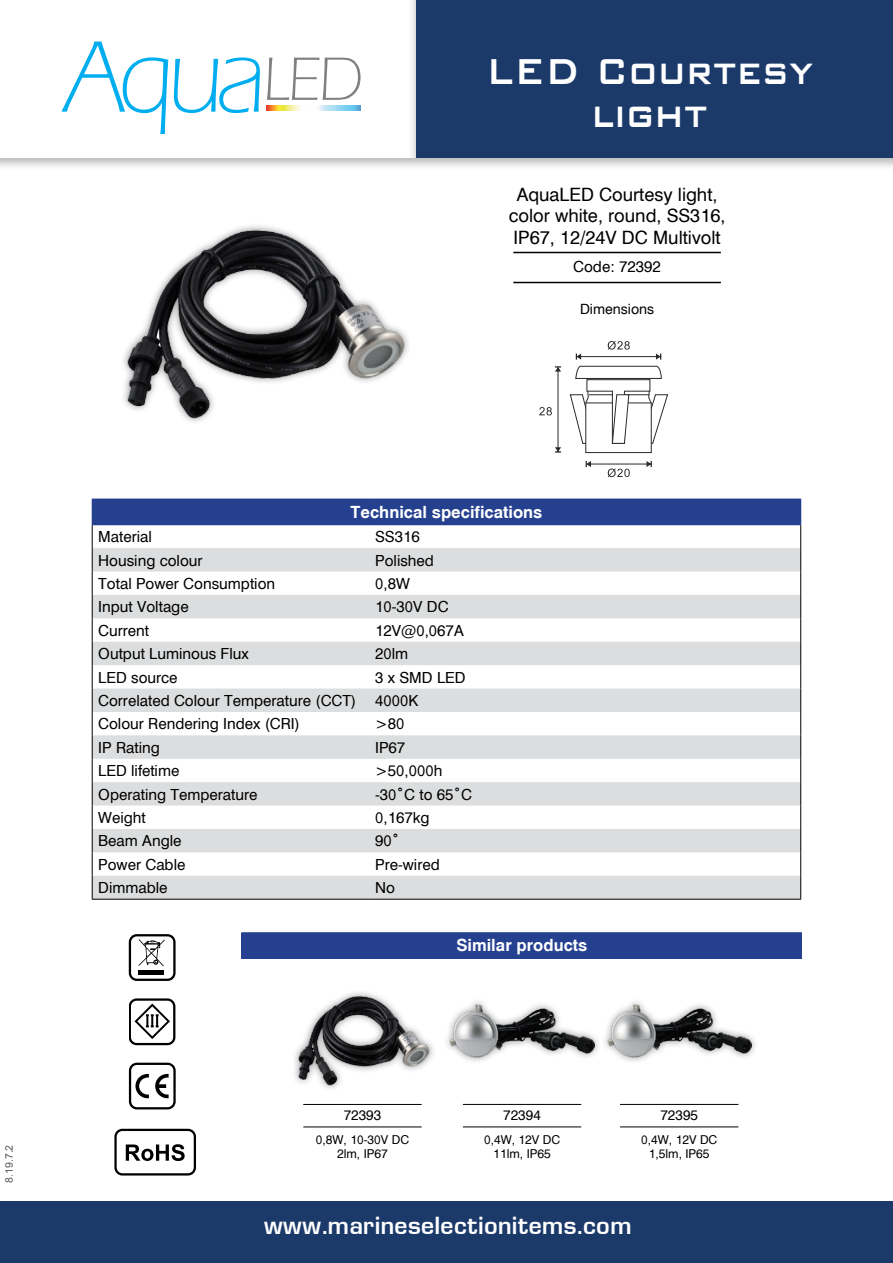
<style>
.page{position:relative;width:893px;height:1263px;background:#fff}
.page>*{position:absolute;margin:0;border:0;box-sizing:border-box;transform-origin:0 0}
.t1{font:48.15px/42.6px "AG Bank Gothic Cnd Bold";color:#fff;text-align:center}
.t2{font:27px "UB Europa Bold";color:#fff}
.t3{font:18px/21.6px "UB Helvetica Normal";color:#000;text-align:center}
.t4{font:16.5px "UB Helvetica Bold";color:#fff}
.t5{font:15px "UB Helvetica Normal";color:#000}
.t6{font:13.8px "UB Helvetica Normal";color:#000}
.t7{font:13.5px "UB Helvetica Normal";color:#000}
.t8{font:12px/14.4px "UB Helvetica Normal";color:#000;text-align:center}
.t9{font:10.5px "Arial";color:#58595b}
</style>
<div class="page">
<div style="left:92px;top:499px;width:709px;height:26px;background:#25408f"></div>
<svg style="left:93px;top:548px;width:707px;height:351px;fill:#dcddde"></svg>
<svg style="left:92px;top:525px;width:1px;height:374px"></svg>
<svg style="left:800px;top:525px;width:1px;height:374px"></svg>
<hr style="left:92px;top:899px;width:277px;height:1px;background:#000">
<hr style="left:369px;top:899px;width:432px;height:1px;background:#000">
<hr style="left:513px;top:282px;width:208px;height:1px;background:#000">
<hr style="left:513px;top:252px;width:208px;height:1px;background:#000">
<div style="left:242px;top:933px;width:560px;height:25px;background:#25408f"></div>
<hr style="left:241px;top:932px;width:561px;height:1px;background:#25408f">
<svg style="left:241px;top:933px;width:1px;height:25px"></svg>
<svg style="left:128px;top:934px;width:48px;height:47px"></svg>
<svg style="left:129px;top:998px;width:47px;height:48px"></svg>
<svg style="left:128px;top:1062px;width:48px;height:48px"></svg>
<svg style="left:126px;top:1144px;width:59px;height:17px"></svg>
<div style="left:114px;top:1129px;width:82px;height:46px;border:2px solid #000;border-radius:7px"></div>
<svg style="left:608px;top:341px;width:22px;height:9px"></svg>
<svg style="left:656px;top:353px;width:5px;height:7px"></svg>
<hr style="left:579px;top:356px;width:82px;height:1px;background:#2b2929">
<svg style="left:576px;top:353px;width:5px;height:7px"></svg>
<svg style="left:555px;top:366px;width:6px;height:6px"></svg>
<svg style="left:555px;top:447px;width:6px;height:6px"></svg>
<hr style="left:558px;top:370px;width:1px;height:83px;background:#2b2929">
<svg style="left:539px;top:407px;width:13px;height:8px"></svg>
<svg style="left:608px;top:468px;width:22px;height:9px"></svg>
<svg style="left:646px;top:461px;width:6px;height:6px"></svg>
<hr style="left:590px;top:464px;width:62px;height:1px;background:#2b2929">
<svg style="left:586px;top:461px;width:5px;height:6px"></svg>
<svg style="left:570px;top:366px;width:98px;height:87px"></svg>
<div style="left:0;top:0;width:426px;height:171px;background:#000;opacity:.3"></div>
<div style="left:0;top:0;width:417px;height:157px;background:#fff"></div>
<div style="left:0;top:1201px;width:893px;height:62px;background:#1b3a6a"></div>
<div style="left:408px;top:0;width:485px;height:171px;background:#000;opacity:.3"></div>
<div style="left:417px;top:0;width:476px;height:157px;background:#1b3a6a"></div>
<svg style="left:62px;top:42px;width:198px;height:92px"></svg>
<svg style="left:267px;top:58px;width:94px;height:42px"></svg>
<img style="left:267px;top:105px;width:93px;height:6px">
<img style="left:123px;top:225px;width:285px;height:197px">
<hr style="left:303px;top:1126px;width:119px;height:1px;background:#000">
<hr style="left:303px;top:1104px;width:119px;height:1px;background:#000">
<img style="left:294px;top:992px;width:140px;height:97px">
<hr style="left:463px;top:1126px;width:118px;height:1px;background:#000">
<hr style="left:463px;top:1104px;width:118px;height:1px;background:#000">
<div style="left:443px;top:997px;width:159px;height:68px;background:#000;opacity:.45"></div>
<img style="left:450px;top:997px;width:144px;height:68px">
<hr style="left:620px;top:1126px;width:118px;height:1px;background:#000">
<hr style="left:620px;top:1104px;width:118px;height:1px;background:#000">
<div style="left:600px;top:997px;width:159px;height:68px;background:#000;opacity:.45"></div>
<img style="left:607px;top:997px;width:144px;height:68px">
<h1 class="t1" style="left:486px;top:50px;width:328px">LED Courtesy light</h1>
<p class="t3" style="left:509px;top:184px;width:218px">AquaLED Courtesy light, color white, round, SS316,<br>IP67, 12/24V DC Multivolt</p>
<p class="t5" style="left:573px;top:258px;width:89px">Code: 72392</p>
<p class="t6" style="left:580px;top:301px;width:76px">Dimensions</p>
<p class="t4" style="left:351px;top:502px;width:193px">Technical specifications</p>
<p class="t5" style="left:98px;top:528px;width:55px">Material</p>
<p class="t5" style="left:375px;top:528px;width:46px">SS316</p>
<p class="t5" style="left:98px;top:552px;width:106px">Housing colour</p>
<p class="t5" style="left:375px;top:552px;width:60px">Polished</p>
<p class="t5" style="left:98px;top:575px;width:178px">Total Power Consumption</p>
<p class="t5" style="left:375px;top:575px;width:36px">0,8W</p>
<p class="t5" style="left:98px;top:598px;width:92px">Input Voltage</p>
<p class="t5" style="left:375px;top:598px;width:75px">10-30V DC</p>
<p class="t5" style="left:98px;top:622px;width:52px">Current</p>
<p class="t5" style="left:375px;top:622px;width:90px">12V@0,067A</p>
<p class="t5" style="left:98px;top:645px;width:152px">Output Luminous Flux</p>
<p class="t5" style="left:375px;top:645px;width:35px">20lm</p>
<p class="t5" style="left:98px;top:669px;width:81px">LED source</p>
<p class="t5" style="left:375px;top:669px;width:92px">3 x SMD LED</p>
<p class="t5" style="left:98px;top:692px;width:259px">Correlated Colour Temperature (CCT)</p>
<p class="t5" style="left:375px;top:692px;width:45px">4000K</p>
<p class="t5" style="left:98px;top:715px;width:203px">Colour Rendering Index (CRI)</p>
<p class="t5" style="left:375px;top:715px;width:31px">&gt;80</p>
<p class="t5" style="left:98px;top:739px;width:63px">IP Rating</p>
<p class="t5" style="left:375px;top:739px;width:32px">IP67</p>
<p class="t5" style="left:98px;top:762px;width:83px">LED lifetime</p>
<p class="t5" style="left:375px;top:762px;width:69px">&gt;50,000h</p>
<p class="t5" style="left:98px;top:786px;width:161px">Operating Temperature</p>
<p class="t5" style="left:375px;top:786px;width:98px">-30°C to 65°C</p>
<p class="t5" style="left:98px;top:809px;width:49px">Weight</p>
<p class="t5" style="left:375px;top:809px;width:56px">0,167kg</p>
<p class="t5" style="left:98px;top:832px;width:85px">Beam Angle</p>
<p class="t5" style="left:375px;top:832px;width:26px">90°</p>
<p class="t5" style="left:98px;top:856px;width:89px">Power Cable</p>
<p class="t5" style="left:375px;top:856px;width:66px">Pre-wired</p>
<p class="t5" style="left:98px;top:879px;width:71px">Dimmable</p>
<p class="t5" style="left:375px;top:879px;width:21px">No</p>
<p class="t4" style="left:456px;top:936px;width:132px">Similar products</p>
<p class="t7" style="left:344px;top:1108px;width:39px">72393</p>
<p class="t9" style="left:2px;top:1182px;width:39px;rotate:-90deg">8.19.7.2</p>
<p class="t8" style="left:316px;top:1133px;width:95px">0,8W, 10-30V DC<br>2lm, IP67</p>
<p class="t7" style="left:503px;top:1108px;width:39px">72394</p>
<p class="t8" style="left:484px;top:1133px;width:78px">0,4W, 12V DC<br>11lm, IP65</p>
<p class="t7" style="left:660px;top:1108px;width:39px">72395</p>
<p class="t8" style="left:641px;top:1133px;width:78px">0,4W, 12V DC<br>1,5lm, IP65</p>
<h2 class="t2" style="left:263px;top:1213px;width:369px">www.marineselectionitems.com</h2>
</div>
